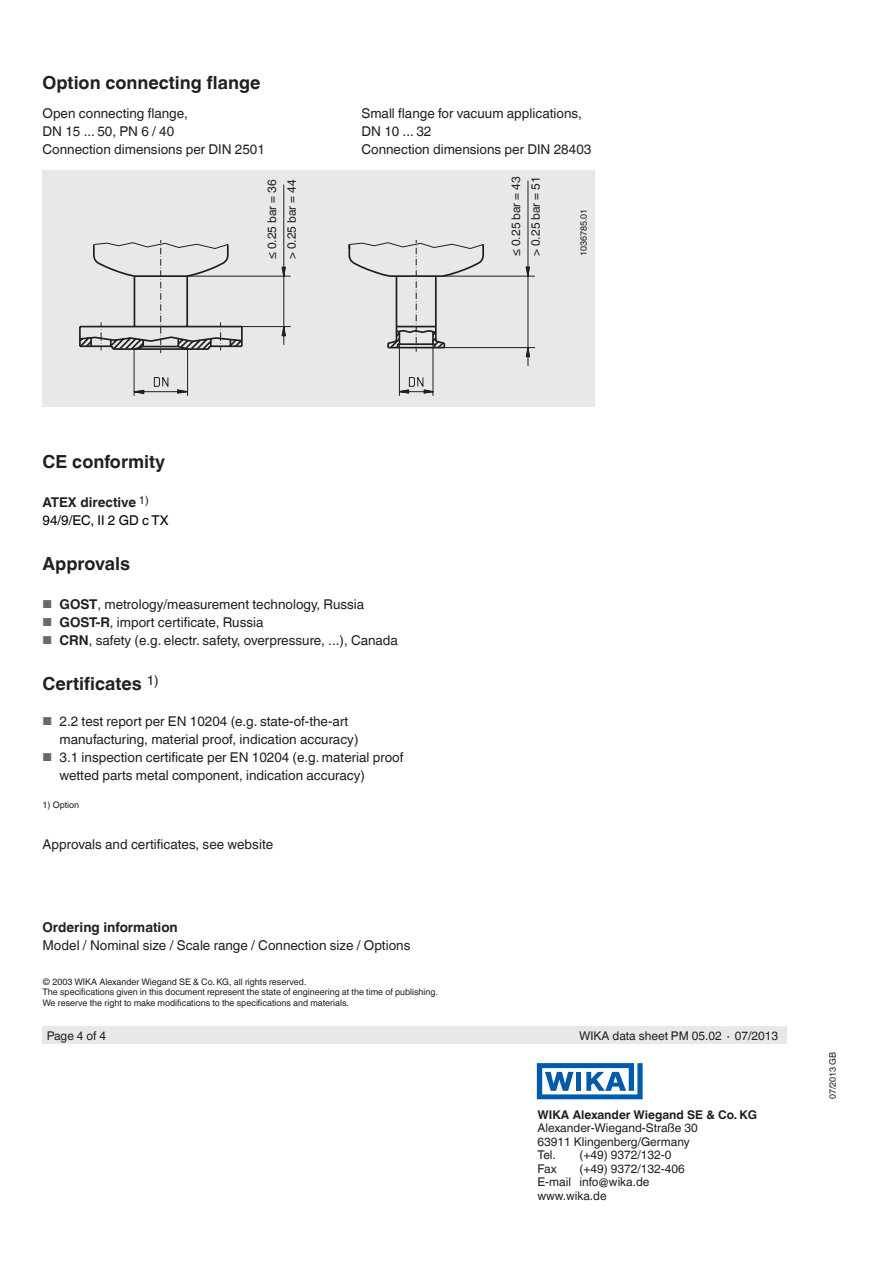
<style>
.page{position:relative;width:893px;height:1263px;background:#fff}
.page>*{position:absolute;margin:0;border:0;box-sizing:border-box;transform-origin:0 0}
.t1{font:700 18px "Helvetica World";color:#231f20}
.t2{font:13.5px/18px "Helvetica World";color:#231f20}
.t3{font:13.5px/18px "Helvetica World";color:#000}
.t4{font:700 13.5px "Helvetica World";color:#231f20}
.t5{font:12px/13.5px "Helvetica World";color:#231f20}
.t6{font:700 12px "Helvetica World";color:#231f20}
.t7{font:9px/10.5px "Helvetica World";color:#231f20}
.s1{font-weight:700;color:#231f20}
.s2{font-size:11.55px;color:#676a6d}
.s3{font-weight:700}
</style>
<div class="page">
<svg style="left:537px;top:1063px;width:106px;height:36px"></svg>
<div style="left:43px;top:1027px;width:744px;height:17px;background:#e6e9e8"></div>
<div style="left:43px;top:171px;width:552px;height:236px;background:#e6e9e8"></div>
<svg style="left:79px;top:243px;width:406px;height:108px"></svg>
<svg style="left:127px;top:265px;width:403px;height:130px"></svg>
<h1 class="t1" style="left:43px;top:73px;width:219px">Option connecting flange</h1>
<p class="t2" style="left:43px;top:104px;width:224px">Open connecting flange,<br>DN 15 ... 50, PN 6 / 40<br>Connection dimensions per DIN 2501</p>
<p class="t2" style="left:361px;top:104px;width:231px">Small flange for vacuum applications,<br>DN 10 ... 32<br>Connection dimensions per DIN 28403</p>
<p class="t5" style="left:262px;top:259px;width:81px;line-height:19.5px;rotate:-90deg">≤ 0.25 bar = 36 &gt; 0.25 bar = 44</p>
<p class="t5" style="left:506px;top:256px;width:81px;line-height:19.5px;rotate:-90deg">≤ 0.25 bar = 43 &gt; 0.25 bar = 51</p>
<p class="t7" style="left:578px;top:256px;width:49px;rotate:-90deg">1036785.01</p>
<h1 class="t1" style="left:43px;top:451px;width:124px">CE conformity</h1>
<p class="t3" style="left:43px;top:493px;width:128px"><span class="s1">ATEX directive</span> <sup>1)<br></sup>94/9/EC, II 2 GD c TX</p>
<h1 class="t1" style="left:43px;top:553px;width:89px">Approvals</h1>
<p class="t2" style="left:43px;top:595px;width:323px"><span class="s2">■</span> <span class="s3">GOST</span>, metrology/measurement technology, Russia</p>
<p class="t2" style="left:43px;top:613px;width:223px"><span class="s2">■</span> <span class="s3">GOST-R</span>, import certificate, Russia</p>
<p class="t2" style="left:43px;top:631px;width:357px"><span class="s2">■</span> <span class="s3">CRN</span>, safety (e.g. electr. safety, overpressure, ...), Canada</p>
<h1 class="t1" style="left:43px;top:673px;width:118px">Certificates <sup>1)</sup></h1>
<p class="t2" style="left:60px;top:712px;width:300px;text-indent:-17px"><span class="s2">■</span> 2.2 test report per EN 10204 (e.g. state-of-the-art manufacturing, material proof, indication accuracy)</p>
<p class="t2" style="left:60px;top:748px;width:346px;text-indent:-17px"><span class="s2">■</span> 3.1 inspection certificate per EN 10204 (e.g. material proof wetted parts metal component, indication accuracy)</p>
<p class="t7" style="left:43px;top:800px;width:38px">1) Option</p>
<p class="t2" style="left:43px;top:835px;width:232px">Approvals and certificates, see website</p>
<p class="t4" style="left:43px;top:919px;width:137px">Ordering information</p>
<p class="t2" style="left:43px;top:936px;width:369px">Model / Nominal size / Scale range / Connection size / Options</p>
<p class="t7" style="left:43px;top:976px;width:397px">© 2003 WIKA Alexander Wiegand SE &amp; Co. KG, all rights reserved.<br>The specifications given in this document represent the state of engineering at the time of publishing.<br>We reserve the right to make modifications to the specifications and materials.</p>
<p class="t5" style="left:47px;top:1029px;width:61px">Page 4 of 4</p>
<p class="t5" style="left:579px;top:1029px;width:201px">WIKA data sheet PM 05.02 ∙ 07/2013</p>
<p class="t6" style="left:537px;top:1107px;width:221px">WIKA Alexander Wiegand SE &amp; Co. KG</p>
<p class="t5" style="left:537px;top:1121px;width:162px">Alexander-Wiegand-Straße 30<br>63911 Klingenberg/Germany<br>Tel.</p>
<p class="t5" style="left:579px;top:1148px;width:94px">(+49) 9372/132-0</p>
<p class="t5" style="left:537px;top:1161px;width:149px;text-indent:42px">(+49) 9372/132-406<br>E-mail info@wika.de www.wika.de</p>
<p class="t5" style="left:537px;top:1161px;width:21px">Fax</p>
<p class="t7" style="left:827px;top:1099px;width:49px;rotate:-90deg">07/2013 GB</p>
</div>
